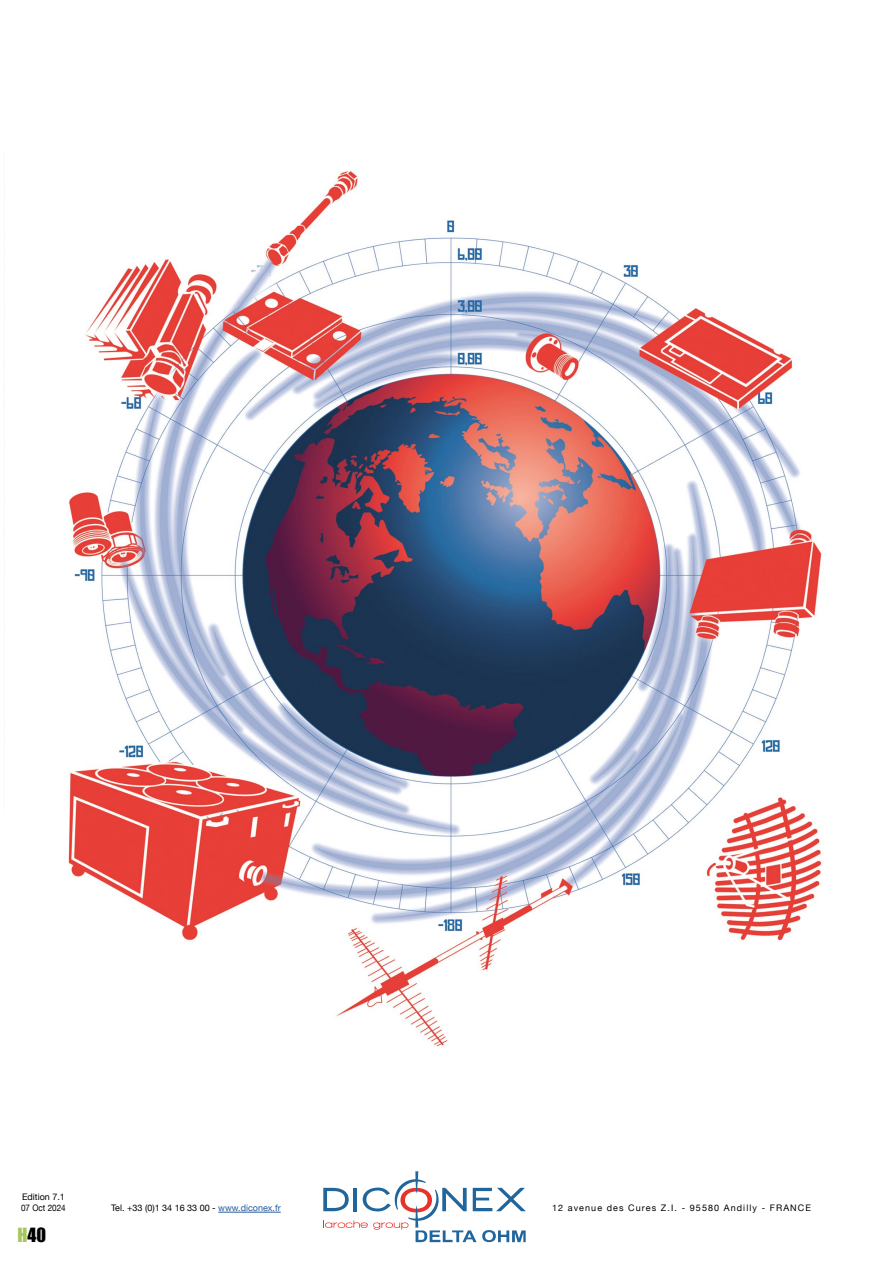
<style>
.page{position:relative;width:893px;height:1263px;background:#fff}
.page>*{position:absolute;margin:0;border:0;box-sizing:border-box;transform-origin:0 0}
.t1{font:18px "Impact";color:#000}
.t2{font:9px/10.8px "Helvetica Neue";color:#000}
.t3{font:9px "Helvetica Neue";letter-spacing:.12em;color:#000}
.s1{color:#a5c75b}
.s2{color:#275b9b}
</style>
<div class="page">
<hr style="left:218px;top:1212px;width:63px;height:1px;background:#275b9b">
<svg style="left:323px;top:1171px;width:203px;height:71px"></svg>
<img style="left:68px;top:171px;width:754px;height:876px">
<p class="t2" style="left:21px;top:1192px;width:46px">Edition 7.1<br>07 Oct 2024</p>
<h1 class="t1" style="left:17px;top:1221px;width:30px"><span class="s1">H</span>40</h1>
<p class="t2" style="left:111px;top:1203px;width:171px">Tel. +33 (0)1 34 16 33 00 - <span class="s2">www.diconex.fr</span></p>
<p class="t3" style="left:552px;top:1201px;width:260px">12 avenue des Cures Z.I. - 95580 Andilly - FRANCE</p>
</div>
